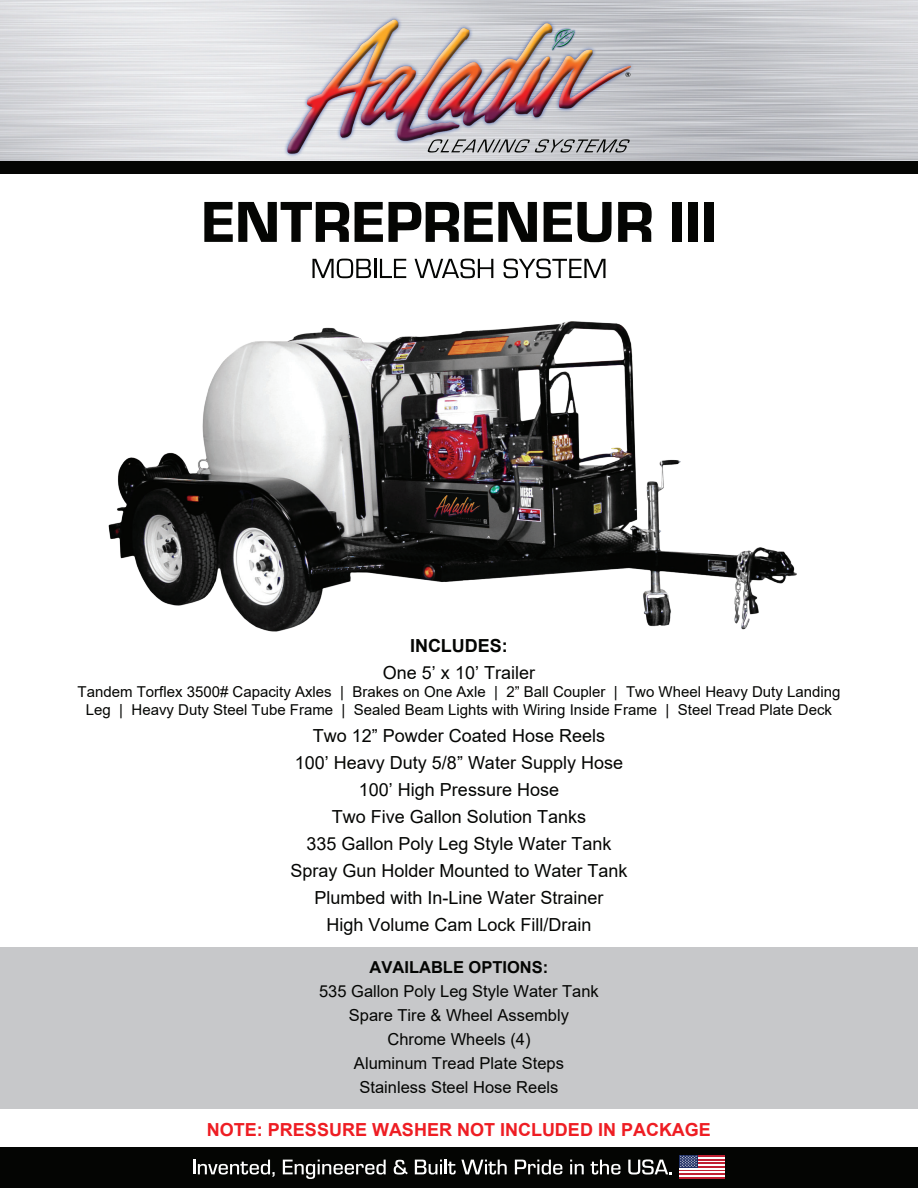
<style>
.page{position:relative;width:918px;height:1188px;background:#fff}
.page>*{position:absolute;margin:0;border:0;box-sizing:border-box;transform-origin:0 0}
.t1{font:59.85px "Eurostile Hea";color:#040503}
.t2{font:18px/27px "Arial";color:#040503;text-align:center}
.t3{font:700 18px "Arial";color:#ee1d23}
.t4{font:700 18px "Arial";color:#040503}
.t5{font:16.5px/24px "Arial";color:#040503;text-align:center}
.t6{font:700 16.5px "Arial";color:#040503}
.t7{font:15px/18px "Arial";color:#040503;text-align:center}
</style>
<div class="page">
<div style="left:0;top:161px;width:918px;height:13px;background:#040503"></div>
<img style="left:283px;top:16px;width:352px;height:142px">
<svg style="left:626px;top:72px;width:4px;height:5px"></svg>
<div style="left:0;top:1148px;width:918px;height:40px;background:#040503"></div>
<svg style="left:193px;top:1160px;width:82px;height:17px"></svg>
<svg style="left:283px;top:1160px;width:103px;height:19px"></svg>
<svg style="left:394px;top:1160px;width:14px;height:15px"></svg>
<svg style="left:415px;top:1160px;width:92px;height:15px"></svg>
<svg style="left:515px;top:1160px;width:47px;height:15px"></svg>
<svg style="left:570px;top:1160px;width:14px;height:14px"></svg>
<svg style="left:591px;top:1160px;width:29px;height:15px"></svg>
<svg style="left:628px;top:1159px;width:44px;height:16px"></svg>
<hr style="left:679px;top:1177px;width:46px;height:2px;background:#c11f32">
<hr style="left:679px;top:1175px;width:46px;height:2px;background:#fff">
<hr style="left:679px;top:1173px;width:46px;height:2px;background:#c11f32">
<hr style="left:679px;top:1171px;width:46px;height:2px;background:#fff">
<hr style="left:679px;top:1169px;width:46px;height:2px;background:#c11f32">
<hr style="left:679px;top:1168px;width:46px;height:1px;background:#fff">
<hr style="left:679px;top:1166px;width:46px;height:2px;background:#c11f32">
<hr style="left:679px;top:1164px;width:46px;height:2px;background:#fff">
<hr style="left:679px;top:1162px;width:46px;height:2px;background:#c11f32">
<hr style="left:679px;top:1160px;width:46px;height:2px;background:#fff">
<hr style="left:679px;top:1159px;width:46px;height:1px;background:#c11f32">
<hr style="left:679px;top:1157px;width:46px;height:2px;background:#fff">
<hr style="left:679px;top:1155px;width:46px;height:2px;background:#c11f32">
<div style="left:679px;top:1155px;width:19px;height:13px;background:#1f2f64"></div>
<svg style="left:680px;top:1155px;width:17px;height:12px"></svg>
<div style="left:0;top:947px;width:918px;height:162px;background:#c7c8ca"></div>
<svg style="left:312px;top:259px;width:94px;height:19px"></svg>
<svg style="left:415px;top:259px;width:78px;height:19px"></svg>
<svg style="left:504px;top:259px;width:102px;height:19px"></svg>
<img style="left:108px;top:321px;width:689px;height:311px">
<h1 class="t1" style="left:201px;top:180px;width:517px">ENTREPRENEUR III</h1>
<p class="t4" style="left:410px;top:633px;width:99px">INCLUDES:</p>
<p class="t2" style="left:383px;top:659px;width:154px">One 5’ x 10’ Trailer</p>
<p class="t7" style="left:78px;top:682px;width:764px">Tandem Torflex 3500# Capacity Axles | Brakes on One Axle | 2” Ball Coupler | Two Wheel Heavy Duty Landing<br>Leg | Heavy Duty Steel Tube Frame | Sealed Beam Lights with Wiring Inside Frame | Steel Tread Plate Deck</p>
<p class="t2" style="left:290px;top:722px;width:339px">Two 12” Powder Coated Hose Reels<br>100’ Heavy Duty 5/8” Water Supply Hose 100’ High Pressure Hose<br>Two Five Gallon Solution Tanks<br>335 Gallon Poly Leg Style Water Tank Spray Gun Holder Mounted to Water Tank Plumbed with In-Line Water Strainer<br>High Volume Cam Lock Fill/Drain</p>
<p class="t6" style="left:370px;top:956px;width:180px">AVAILABLE OPTIONS:</p>
<p class="t5" style="left:319px;top:979px;width:281px">535 Gallon Poly Leg Style Water Tank<br>Spare Tire &amp; Wheel Assembly<br>Chrome Wheels (4)<br>Aluminum Tread Plate Steps<br>Stainless Steel Hose Reels</p>
<p class="t3" style="left:207px;top:1117px;width:506px">NOTE: PRESSURE WASHER NOT INCLUDED IN PACKAGE</p>
</div>
